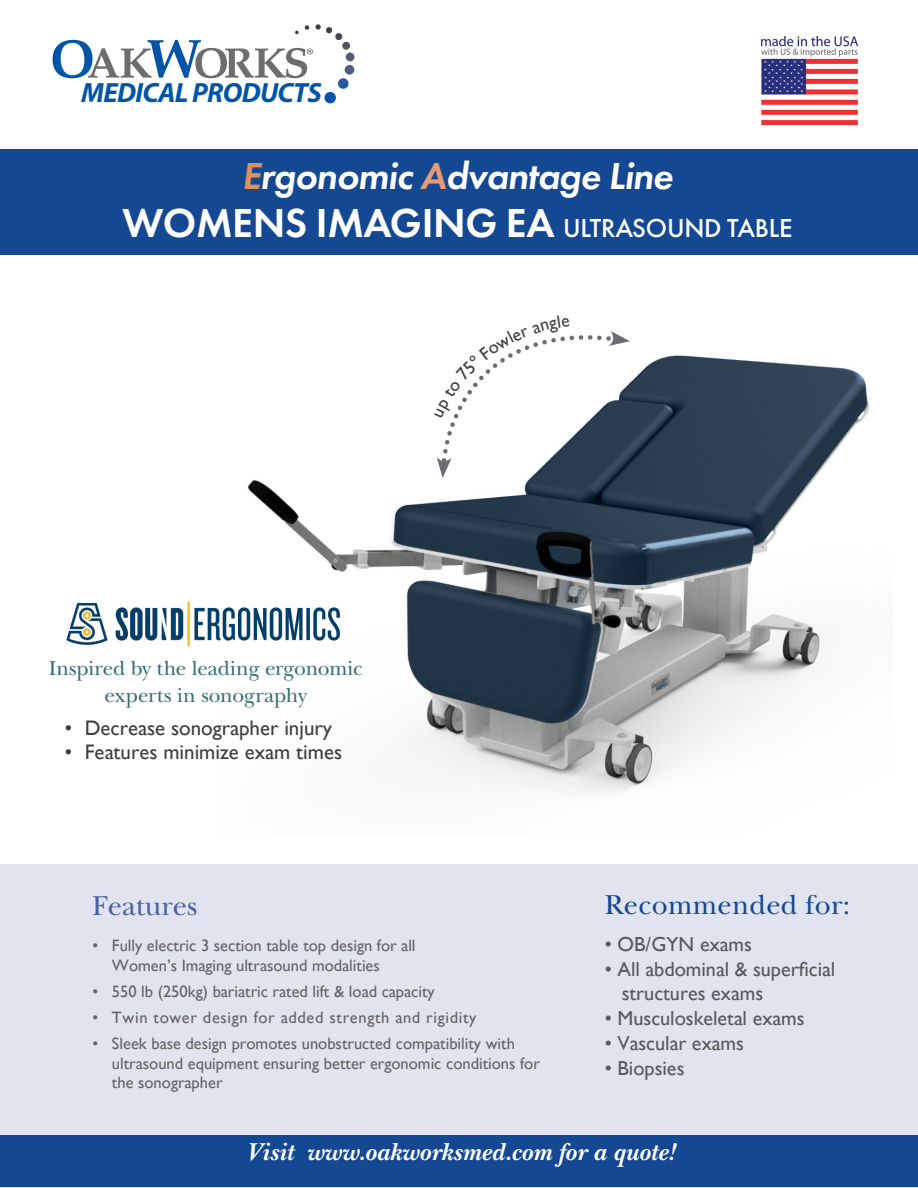
<style>
.page{position:relative;width:918px;height:1188px;background:#fff}
.page>*{position:absolute;margin:0;border:0;box-sizing:border-box;transform-origin:0 0}
.t1{font:600 42px "Futura PT";letter-spacing:-.01em;color:#fff}
.t2{font:italic 600 39px "Futura PT";letter-spacing:-.02em;color:#fff}
.t3{font:28.5px "New Baskerville Std";letter-spacing:.01em;color:#154892}
.t4{font:28.5px "New Baskerville Std";color:#4861a2}
.t5{font:italic 700 27.9px "Myriad Pro";letter-spacing:-.025em;color:#0154a6}
.t6{font:italic 700 25.5px "New Baskerville Std";letter-spacing:.005em;color:#fff}
.t7{font:21px "Gill Sans";color:#3e3e3f}
.t8{font:21px/27px "New Baskerville Std";letter-spacing:-.005em;color:#366e70;text-align:center}
.t9{font:20.25px/24.8px "Gill Sans";color:#57585a}
.t10{font:16.5px/19.5px "Gill Sans";color:#636366}
.t11{font:16.5px "Gill Sans";letter-spacing:.04em;color:#636366}
.s1{color:#df9159}
.s2{color:#e69b74}
.s3{font-weight:500;font-size:27px}
</style>
<div class="page">
<img style="left:247px;top:355px;width:623px;height:437px">
<div style="left:0;top:149px;width:918px;height:106px;background:#154892"></div>
<img style="left:762px;top:36px;width:96px;height:88px">
<svg style="left:53px;top:24px;width:302px;height:79px"></svg>
<div style="left:0;top:864px;width:918px;height:324px;background:#e1e3ef"></div>
<div style="left:0;top:1135px;width:918px;height:52px;background:#154892"></div>
<img style="left:66px;top:597px;width:277px;height:51px">
<svg style="left:433px;top:331px;width:197px;height:147px"></svg>
<p class="t5" style="left:81px;top:75px;width:242px">MEDICAL PRODUCTS</p>
<p class="t2" style="left:242px;top:151px;width:433px"><span class="s1">E</span>rgonomic <span class="s2">A</span>dvantage Line</p>
<p class="t1" style="left:122px;top:197px;width:672px">WOMENS IMAGING EA <span class="s3">ULTRASOUND TABLE</span></p>
<p class="t8" style="left:49px;top:654px;width:316px">Inspired by the leading ergonomic experts in sonography</p>
<p class="t7" style="left:65px;top:716px;width:269px">• Decrease sonographer injury</p>
<p class="t7" style="left:65px;top:740px;width:279px">• Features minimize exam times</p>
<p class="t4" style="left:92px;top:889px;width:106px">Features</p>
<p class="t10" style="left:112px;top:936px;width:305px;text-indent:-20px">• Fully electric 3 section table top design for all<br>Women’s Imaging ultrasound modalities</p>
<p class="t10" style="left:92px;top:981px;width:344px">• 550 lb (250kg) bariatric rated lift &amp; load capacity</p>
<p class="t11" style="left:92px;top:1008px;width:386px">• Twin tower design for added strength and rigidity</p>
<p class="t10" style="left:112px;top:1034px;width:429px;text-indent:-20px">• Sleek base design promotes unobstructed compatibility with ultrasound equipment ensuring better ergonomic conditions for the sonographer</p>
<p class="t3" style="left:605px;top:888px;width:247px">Recommended for:</p>
<p class="t9" style="left:605px;top:932px;width:149px">• OB/GYN exams</p>
<p class="t9" style="left:622px;top:956px;width:215px;text-indent:-17px">• All abdominal &amp; superficial structures exams</p>
<p class="t9" style="left:605px;top:1006px;width:201px">• Musculoskeletal exams</p>
<p class="t9" style="left:605px;top:1031px;width:141px">• Vascular exams</p>
<p class="t9" style="left:605px;top:1055px;width:81px">• Biopsies</p>
<p class="t6" style="left:247px;top:1137px;width:430px">Visit www.oakworksmed.com for a quote!</p>
</div>
